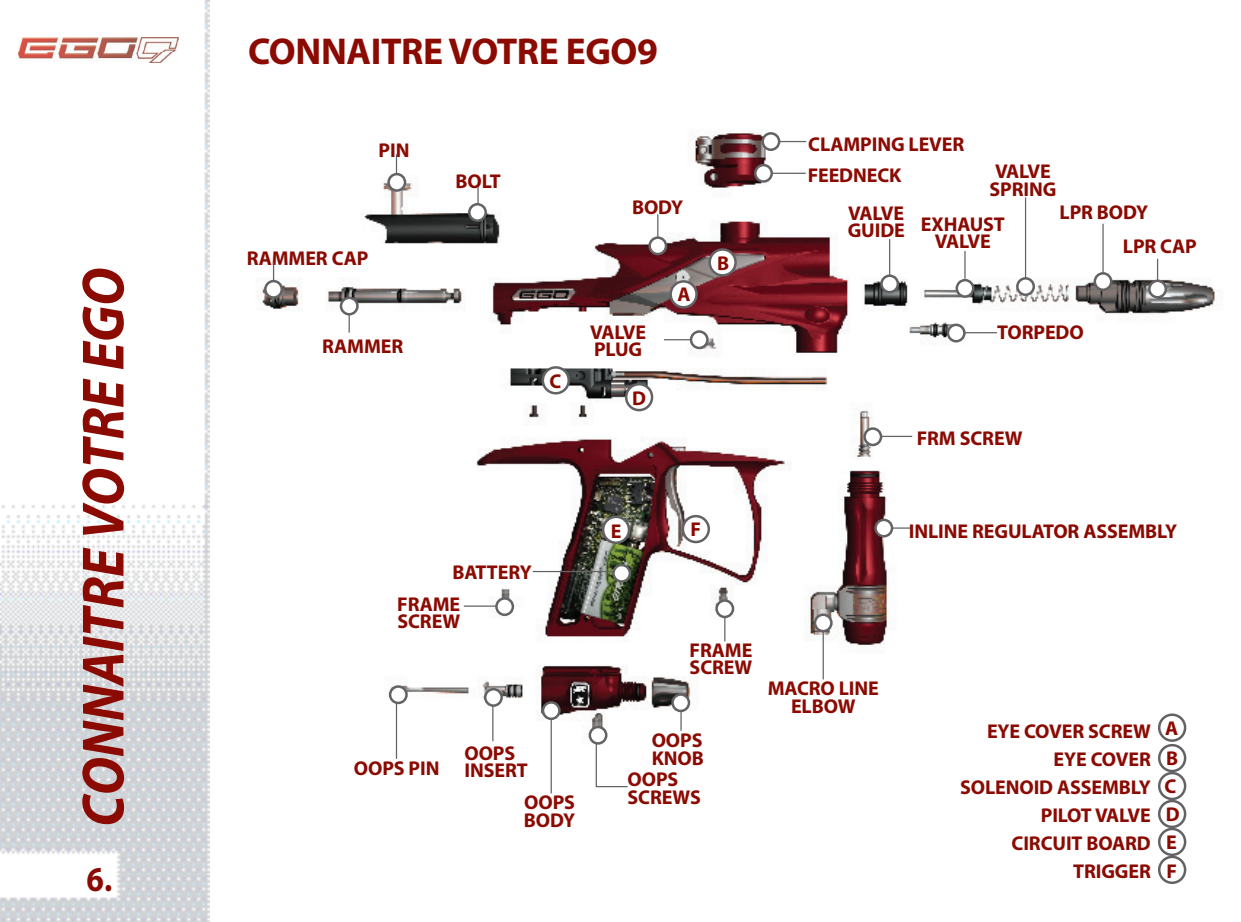
<style>
.page{position:relative;width:1241px;height:922px;background:#fff}
.page>*{position:absolute;margin:0;border:0;box-sizing:border-box;transform-origin:0 0}
.t1{font:italic 700 60px "Myriad";color:#8b0a02;scale:.9 1}
.t2{font:700 37.5px "Myriad";color:#8b0a02}
.t3{font:700 35px "Myriad";color:#8b0a02;scale:.9 1}
.t4{font:700 20px/17.5px "Myriad";letter-spacing:-.005em;color:#8b0a02}
</style>
<div class="page">
<img style="left:256px;top:129px;width:967px;height:640px">
<svg style="left:396px;top:154px;width:1px;height:19px"></svg>
<svg style="left:657px;top:214px;width:1px;height:22px"></svg>
<hr style="left:663px;top:339px;width:37px;height:1px;background:#636366">
<hr style="left:876px;top:435px;width:36px;height:2px;background:#636366">
<svg style="left:893px;top:527px;width:16px;height:1px"></svg>
<hr style="left:532px;top:570px;width:88px;height:2px;background:#636366">
<hr style="left:463px;top:605px;width:37px;height:1px;background:#636366">
<hr style="left:550px;top:709px;width:1px;height:84px;background:#636366">
<hr style="left:724px;top:611px;width:1px;height:30px;background:#636366">
<svg style="left:273px;top:263px;width:1px;height:17px"></svg>
<svg style="left:265px;top:281px;width:17px;height:16px"></svg>
<div style="left:264px;top:280px;width:19px;height:19px;border:2px solid #636366;border-radius:50%"></div>
<hr style="left:348px;top:308px;width:2px;height:24px;background:#636366">
<svg style="left:341px;top:298px;width:16px;height:16px"></svg>
<div style="left:340px;top:296px;width:18px;height:19px;border:2px solid #636366;border-radius:50%"></div>
<svg style="left:388px;top:174px;width:17px;height:16px"></svg>
<div style="left:387px;top:173px;width:19px;height:19px;border:2px solid #636366;border-radius:50%"></div>
<svg style="left:649px;top:237px;width:17px;height:17px"></svg>
<div style="left:648px;top:236px;width:19px;height:19px;border:2px solid #636366;border-radius:50%"></div>
<hr style="left:770px;top:141px;width:36px;height:1px;background:#636366">
<svg style="left:762px;top:133px;width:17px;height:17px"></svg>
<div style="left:761px;top:132px;width:19px;height:19px;border:2px solid #636366;border-radius:50%"></div>
<hr style="left:769px;top:173px;width:36px;height:1px;background:#636366">
<svg style="left:755px;top:165px;width:16px;height:16px"></svg>
<div style="left:754px;top:164px;width:18px;height:19px;border:2px solid #636366;border-radius:50%"></div>
<svg style="left:691px;top:331px;width:16px;height:17px"></svg>
<div style="left:689px;top:330px;width:19px;height:19px;border:2px solid #636366;border-radius:50%"></div>
<svg style="left:864px;top:428px;width:16px;height:17px"></svg>
<div style="left:863px;top:427px;width:19px;height:19px;border:2px solid #636366;border-radius:50%"></div>
<hr style="left:960px;top:332px;width:36px;height:1px;background:#636366">
<svg style="left:947px;top:325px;width:17px;height:16px"></svg>
<div style="left:946px;top:323px;width:19px;height:19px;border:2px solid #636366;border-radius:50%"></div>
<svg style="left:875px;top:519px;width:16px;height:17px"></svg>
<div style="left:874px;top:518px;width:19px;height:19px;border:2px solid #636366;border-radius:50%"></div>
<svg style="left:613px;top:565px;width:16px;height:16px"></svg>
<div style="left:612px;top:563px;width:19px;height:19px;border:2px solid #636366;border-radius:50%"></div>
<svg style="left:496px;top:598px;width:17px;height:16px"></svg>
<div style="left:495px;top:597px;width:19px;height:19px;border:2px solid #636366;border-radius:50%"></div>
<svg style="left:543px;top:702px;width:16px;height:16px"></svg>
<div style="left:541px;top:701px;width:19px;height:19px;border:2px solid #636366;border-radius:50%"></div>
<svg style="left:680px;top:712px;width:1px;height:18px"></svg>
<svg style="left:672px;top:694px;width:17px;height:16px"></svg>
<div style="left:671px;top:693px;width:19px;height:19px;border:2px solid #636366;border-radius:50%"></div>
<svg style="left:716px;top:600px;width:17px;height:16px"></svg>
<div style="left:715px;top:599px;width:19px;height:19px;border:2px solid #636366;border-radius:50%"></div>
<hr style="left:888px;top:239px;width:2px;height:46px;background:#636366">
<svg style="left:881px;top:276px;width:16px;height:16px"></svg>
<div style="left:880px;top:274px;width:19px;height:19px;border:2px solid #636366;border-radius:50%"></div>
<svg style="left:964px;top:251px;width:1px;height:28px"></svg>
<svg style="left:956px;top:280px;width:17px;height:16px"></svg>
<div style="left:955px;top:279px;width:19px;height:19px;border:2px solid #636366;border-radius:50%"></div>
<hr style="left:1102px;top:224px;width:1px;height:53px;background:#636366">
<svg style="left:1094px;top:273px;width:16px;height:17px"></svg>
<div style="left:1093px;top:272px;width:19px;height:19px;border:2px solid #636366;border-radius:50%"></div>
<svg style="left:1156px;top:259px;width:1px;height:20px"></svg>
<svg style="left:1149px;top:281px;width:16px;height:16px"></svg>
<div style="left:1147px;top:279px;width:19px;height:19px;border:2px solid #636366;border-radius:50%"></div>
<hr style="left:1024px;top:197px;width:1px;height:93px;background:#636366">
<svg style="left:1017px;top:278px;width:16px;height:17px"></svg>
<div style="left:1015px;top:277px;width:19px;height:19px;border:2px solid #636366;border-radius:50%"></div>
<svg style="left:1158px;top:856px;width:26px;height:26px"></svg>
<div style="left:1157px;top:855px;width:29px;height:28px;border:2px solid #636366;border-radius:50%"></div>
<svg style="left:1158px;top:828px;width:26px;height:26px"></svg>
<div style="left:1157px;top:827px;width:29px;height:28px;border:2px solid #636366;border-radius:50%"></div>
<svg style="left:1158px;top:800px;width:26px;height:26px"></svg>
<div style="left:1157px;top:799px;width:29px;height:29px;border:2px solid #636366;border-radius:50%"></div>
<svg style="left:1158px;top:772px;width:26px;height:26px"></svg>
<div style="left:1157px;top:771px;width:29px;height:29px;border:2px solid #636366;border-radius:50%"></div>
<svg style="left:1158px;top:745px;width:26px;height:25px"></svg>
<div style="left:1157px;top:743px;width:29px;height:29px;border:2px solid #636366;border-radius:50%"></div>
<svg style="left:1158px;top:714px;width:26px;height:26px"></svg>
<div style="left:1157px;top:713px;width:29px;height:28px;border:2px solid #636366;border-radius:50%"></div>
<svg style="left:682px;top:516px;width:26px;height:26px"></svg>
<div style="left:681px;top:514px;width:29px;height:29px;border:2px solid #636366;border-radius:50%"></div>
<svg style="left:603px;top:516px;width:26px;height:26px"></svg>
<div style="left:601px;top:515px;width:29px;height:29px;border:2px solid #636366;border-radius:50%"></div>
<svg style="left:542px;top:367px;width:26px;height:26px"></svg>
<div style="left:541px;top:366px;width:29px;height:28px;border:2px solid #636366;border-radius:50%"></div>
<div style="left:626px;top:384px;width:26px;height:26px;background:#fff;border-radius:50%"></div>
<div style="left:625px;top:383px;width:28px;height:28px;border:2px solid #636366;border-radius:50%"></div>
<svg style="left:670px;top:281px;width:26px;height:26px"></svg>
<div style="left:669px;top:280px;width:28px;height:28px;border:2px solid #636366;border-radius:50%"></div>
<svg style="left:709px;top:249px;width:26px;height:26px"></svg>
<div style="left:708px;top:248px;width:28px;height:28px;border:2px solid #636366;border-radius:50%"></div>
<hr style="left:822px;top:626px;width:1px;height:53px;background:#636366">
<svg style="left:814px;top:614px;width:17px;height:17px"></svg>
<div style="left:813px;top:613px;width:19px;height:19px;border:2px solid #636366;border-radius:50%"></div>
<hr style="left:492px;top:704px;width:1px;height:37px;background:#636366">
<svg style="left:485px;top:689px;width:16px;height:16px"></svg>
<div style="left:484px;top:687px;width:19px;height:19px;border:2px solid #636366;border-radius:50%"></div>
<hr style="left:396px;top:700px;width:1px;height:58px;background:#636366">
<svg style="left:390px;top:686px;width:16px;height:16px"></svg>
<div style="left:389px;top:685px;width:18px;height:19px;border:2px solid #636366;border-radius:50%"></div>
<svg style="left:595px;top:739px;width:33px;height:48px"></svg>
<svg style="left:589px;top:726px;width:17px;height:17px"></svg>
<div style="left:588px;top:725px;width:19px;height:19px;border:2px solid #636366;border-radius:50%"></div>
<svg style="left:477px;top:187px;width:1px;height:16px"></svg>
<svg style="left:469px;top:204px;width:16px;height:16px"></svg>
<div style="left:468px;top:203px;width:19px;height:19px;border:2px solid #636366;border-radius:50%"></div>
<img style="left:0;top:0;width:210px;height:921px">
<img style="left:18px;top:38px;width:160px;height:25px">
<h1 class="t1" style="left:72px;top:826px;width:622px;rotate:-90deg">CONNAITRE VOTRE EGO</h1>
<h3 class="t3" style="left:87px;top:861px;width:30px">6.</h3>
<h2 class="t2" style="left:248px;top:32px;width:26px">CONNA</h2>
<h2 class="t2" style="left:371px;top:32px;width:32px">ITRE</h2>
<h2 class="t2" style="left:448px;top:32px;width:23px">VOTRE</h2>
<h2 class="t2" style="left:565px;top:32px;width:94px">EGO9</h2>
<p class="t4" style="left:378px;top:142px;width:30px">PIN</p>
<p class="t4" style="left:247px;top:250px;width:123px">RAMMER CAP</p>
<p class="t4" style="left:322px;top:338px;width:83px">RAMMER</p>
<p class="t4" style="left:455px;top:173px;width:47px">BOLT</p>
<p class="t4" style="left:549px;top:373px;width:13px">C</p>
<p class="t4" style="left:632px;top:199px;width:53px">BODY</p>
<p class="t4" style="left:590px;top:324px;width:57px">VALVE<br>PLUG</p>
<p class="t4" style="left:632px;top:390px;width:13px">D</p>
<p class="t4" style="left:677px;top:286px;width:15px">A</p>
<p class="t4" style="left:717px;top:255px;width:14px">B</p>
<p class="t4" style="left:807px;top:129px;width:158px;line-height:31.2px">CLAMPING LEVER<br>FEEDNECK</p>
<p class="t4" style="left:989px;top:163px;width:68px">VALVE<br>SPRING</p>
<p class="t4" style="left:848px;top:205px;width:57px">VALVE</p>
<p class="t4" style="left:934px;top:216px;width:57px;text-indent:-87px">GUIDE EXHAUST<br>VALVE</p>
<p class="t4" style="left:1122px;top:196px;width:75px;line-height:33.8px;text-indent:-63px">LPR BODY<br>LPR CAP</p>
<p class="t4" style="left:997px;top:324px;width:88px">TORPEDO</p>
<p class="t4" style="left:916px;top:430px;width:107px">FRM SCREW</p>
<p class="t4" style="left:452px;top:564px;width:81px">BATTERY</p>
<p class="t4" style="left:397px;top:596px;width:64px">FRAME<br>SCREW</p>
<p class="t4" style="left:354px;top:746px;width:175px;line-height:15px;text-indent:111px">OOPS<br>OOPS PIN INSERT</p>
<p class="t4" style="left:524px;top:794px;width:53px">OOPS<br>BODY</p>
<p class="t4" style="left:610px;top:522px;width:12px">E</p>
<p class="t4" style="left:690px;top:521px;width:12px">F</p>
<p class="t4" style="left:908px;top:522px;width:76px">INLINE REGULATOR</p>
<p class="t4" style="left:1083px;top:522px;width:13px">ASSEMBLY</p>
<p class="t4" style="left:689px;top:642px;width:64px">FRAME<br>SCREW</p>
<p class="t4" style="left:651px;top:732px;width:54px">OOPS<br>KNOB</p>
<p class="t4" style="left:627px;top:771px;width:75px">OOPS<br>SCREWS</p>
<p class="t4" style="left:767px;top:680px;width:113px;text-align:center">MACRO LINE<br>ELBOW</p>
<p class="t4" style="left:986px;top:723px;width:193px">EYE COVER SCREW A</p>
<p class="t4" style="left:1053px;top:751px;width:126px">EYE COVER B</p>
<p class="t4" style="left:959px;top:778px;width:110px">SOLENOID ASSEMBLY</p>
<p class="t4" style="left:1164px;top:778px;width:13px">C</p>
<p class="t4" style="left:1040px;top:806px;width:29px">PILOT</p>
<p class="t4" style="left:1094px;top:806px;width:12px">VALVE</p>
<p class="t4" style="left:1165px;top:805px;width:13px">D</p>
<p class="t4" style="left:1011px;top:834px;width:167px">CIRCUIT BOARD E</p>
<p class="t4" style="left:1072px;top:862px;width:105px">TRIGGER F</p>
</div>
